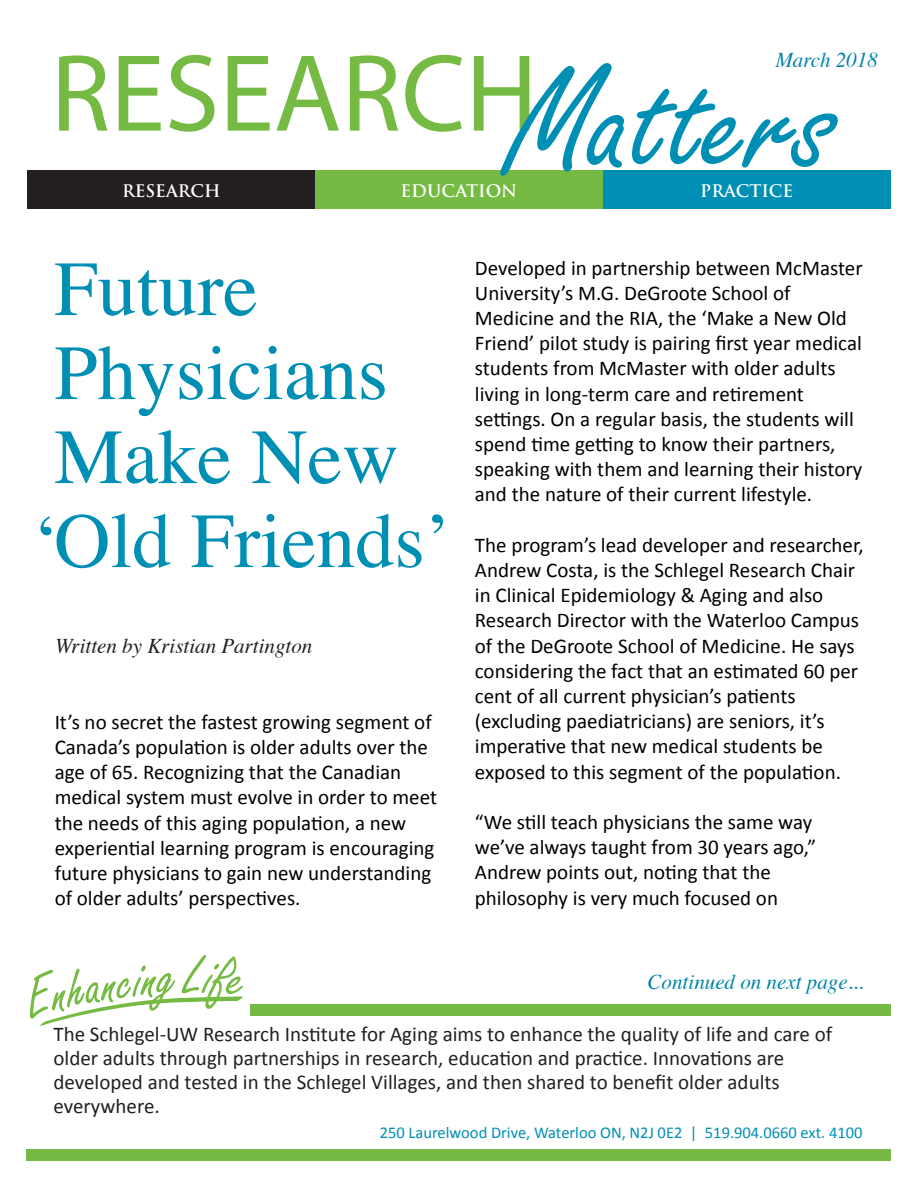
<style>
.page{position:relative;width:918px;height:1188px;background:#fff}
.page>*{position:absolute;margin:0;border:0;box-sizing:border-box;transform-origin:0 0}
.t1{font:110.7px "Myriad Pro";color:#75ba43}
.t2{font:78px/84px "Times";color:#008fb4}
.t3{font:21px/25.2px "Calibri";color:#000}
.t4{font:21px/24px "Calibri";color:#231f20}
.t5{font:italic 21px "Times";color:#0083a9}
.t6{font:italic 21px "Times";color:#231f20}
.t7{font:700 16.95px "Trajan Pro";color:#fff}
.t8{font:16.5px "Calibri";color:#008fb4}
.s1{font-family:"Freestyle Script";font-size:155.85px;color:#008fb4}
</style>
<div class="page">
<svg style="left:29px;top:955px;width:214px;height:71px"></svg>
<div style="left:315px;top:170px;width:288px;height:38px;background:#75ba43"></div>
<div style="left:603px;top:170px;width:288px;height:38px;background:#008fb4"></div>
<div style="left:27px;top:170px;width:288px;height:38px;background:#231f20"></div>
<div style="left:250px;top:1004px;width:641px;height:12px;background:#75ba43"></div>
<div style="left:27px;top:1149px;width:864px;height:12px;background:#75ba43"></div>
<p class="t5" style="left:775px;top:42px;width:104px">March 2018</p>
<h1 class="t1" style="left:51px;top:25px;width:788px">RESEARCH<span class="s1">Matters</span></h1>
<p class="t7" style="left:122px;top:180px;width:100px">RESEARCH</p>
<p class="t7" style="left:401px;top:180px;width:118px">EDUCATION</p>
<p class="t7" style="left:700px;top:180px;width:94px">PRACTICE</p>
<h2 class="t2" style="left:33px;top:240px;width:419px">Future<br>Physicians<br>Make New ‘Old Friends’</h2>
<p class="t6" style="left:55px;top:628px;width:259px">Written by Kristian Partington</p>
<p class="t3" style="left:55px;top:708px;width:384px">It’s no secret the fastest growing segment of Canada’s population is older adults over the age of 65. Recognizing that the Canadian medical system must evolve in order to meet the needs of this aging population, a new experiential learning program is encouraging future physicians to gain new understanding of older adults’ perspectives.</p>
<p class="t3" style="left:475px;top:254px;width:389px">Developed in partnership between McMaster University’s M.G. DeGroote School of Medicine and the RIA, the ‘Make a New Old Friend’ pilot study is pairing first year medical students from McMaster with older adults living in long-term care and retirement settings. On a regular basis, the students will spend time getting to know their partners, speaking with them and learning their history and the nature of their current lifestyle.</p>
<p class="t3" style="left:475px;top:531px;width:390px">The program’s lead developer and researcher, Andrew Costa, is the Schlegel Research Chair in Clinical Epidemiology &amp; Aging and also Research Director with the Waterloo Campus of the DeGroote School of Medicine. He says considering the fact that an estimated 60 per cent of all current physician’s patients (excluding paediatricians) are seniors, it’s imperative that new medical students be exposed to this segment of the population.</p>
<p class="t3" style="left:475px;top:809px;width:343px">“We still teach physicians the same way we’ve always taught from 30 years ago,” Andrew points out, noting that the philosophy is very much focused on</p>
<p class="t5" style="left:648px;top:964px;width:217px">Continued on next page...</p>
<p class="t4" style="left:53px;top:1021px;width:780px">The Schlegel-UW Research Institute for Aging aims to enhance the quality of life and care of older adults through partnerships in research, education and practice. Innovations are developed and tested in the Schlegel Villages, and then shared to benefit older adults everywhere.</p>
<p class="t8" style="left:380px;top:1122px;width:484px">250 Laurelwood Drive, Waterloo ON, N2J 0E2 | 519.904.0660 ext. 4100</p>
</div>
